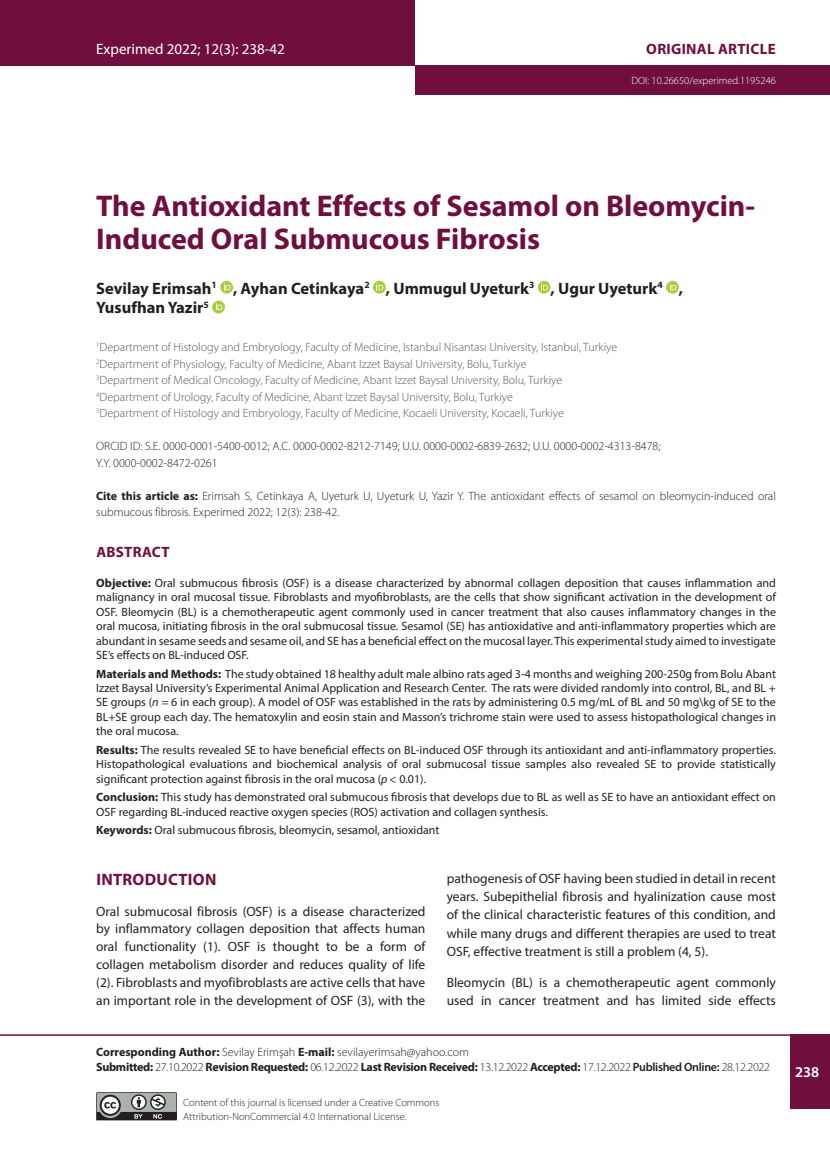
<style>
.page{position:relative;width:830px;height:1149px;background:#fff}
.page>*{position:absolute;margin:0;border:0;box-sizing:border-box;transform-origin:0 0}
.t1{font:700 30px/33px "Myriad Pro";color:#700f3d}
.t2{font:700 16.5px/19.8px "Myriad Pro";color:#231f20}
.t3{font:700 16.5px "Myriad Pro";letter-spacing:.02em;color:#700f3d}
.t4{font:15px "Myriad Pro";color:#fff}
.t5{font:700 15px "Myriad Pro";letter-spacing:.02em;color:#700f3d}
.t6{font:600 15px "Myriad Pro";color:#fff}
.t7{font:13.5px/17.9px "Myriad Pro";color:#231f20;text-align:justify}
.t8{font:12px/14.4px "Myriad Pro";color:#231f20;text-align:justify}
.t9{font:300 12px/16.5px "Myriad Pro";color:#231f20}
.t10{font:300 12px/16.5px "Myriad Pro";color:#57585a}
.t11{font:300 10.5px/14.7px "Myriad Pro";color:#231f20}
.t12{font:300 10.5px "Myriad Pro";color:#fff}
.s1{font-weight:700}
.s2{font-style:italic}
.s3{font-weight:600}
</style>
<div class="page">
<div style="left:0;top:0;width:415px;height:66px;background:#700f3d"></div>
<div style="left:415px;top:66px;width:414px;height:29px;background:#700f3d"></div>
<svg style="left:220px;top:281px;width:13px;height:12px"></svg>
<svg style="left:223px;top:283px;width:7px;height:7px"></svg>
<svg style="left:373px;top:281px;width:12px;height:12px"></svg>
<svg style="left:376px;top:283px;width:7px;height:7px"></svg>
<svg style="left:537px;top:281px;width:13px;height:12px"></svg>
<svg style="left:541px;top:283px;width:6px;height:7px"></svg>
<svg style="left:665px;top:281px;width:13px;height:12px"></svg>
<svg style="left:669px;top:283px;width:7px;height:7px"></svg>
<svg style="left:212px;top:300px;width:13px;height:13px"></svg>
<svg style="left:215px;top:303px;width:7px;height:7px"></svg>
<hr style="left:0;top:1033px;width:829px;height:2px;background:#700f3d">
<div style="left:790px;top:1034px;width:39px;height:74px;background:#700f3d"></div>
<svg style="left:96px;top:1092px;width:81px;height:27px;background:#858784"></svg>
<p class="t4" style="left:96px;top:39px;width:190px">Experimed 2022; 12(3): 238-42</p>
<p class="t5" style="left:646px;top:39px;width:131px">ORIGINAL ARTICLE</p>
<p class="t12" style="left:631px;top:75px;width:146px">DOI: 10.26650/experimed.1195246</p>
<h1 class="t1" style="left:96px;top:188px;width:660px">The Antioxidant Effects of Sesamol on Bleomycin-<br>Induced Oral Submucous Fibrosis</h1>
<h2 class="t2" style="left:96px;top:277px;width:588px">Sevilay Erimsah<sup>1</sup> , Ayhan Cetinkaya<sup>2</sup> , Ummugul Uyeturk<sup>3</sup> , Ugur Uyeturk<sup>4</sup> ,<br>Yusufhan Yazir<sup>5</sup></h2>
<p class="t10" style="left:96px;top:339px;width:522px"><sup>1</sup>Department of Histology and Embryology, Faculty of Medicine, Istanbul Nisantası University, Istanbul, Turkiye <sup>2</sup>Department of Physiology, Faculty of Medicine, Abant Izzet Baysal University, Bolu, Turkiye<br><sup>3</sup>Department of Medical Oncology, Faculty of Medicine, Abant Izzet Baysal University, Bolu, Turkiye <sup>4</sup>Department of Urology, Faculty of Medicine, Abant Izzet Baysal University, Bolu, Turkiye<br><sup>5</sup>Department of Histology and Embryology, Faculty of Medicine, Kocaeli University, Kocaeli, Turkiye</p>
<p class="t9" style="left:96px;top:438px;width:565px">ORCID ID: S.E. 0000-0001-5400-0012; A.C. 0000-0002-8212-7149; U.U. 0000-0002-6839-2632; U.U. 0000-0002-4313-8478;<br>Y.Y. 0000-0002-8472-0261</p>
<p class="t9" style="left:96px;top:487px;width:681px"><span class="s1">Cite this article as:</span> Erimsah S, Cetinkaya A, Uyeturk U, Uyeturk U, Yazir Y. The antioxidant effects of sesamol on bleomycin-induced oral submucous fibrosis. Experimed 2022; 12(3): 238-42.</p>
<p class="t5" style="left:96px;top:542px;width:75px">ABSTRACT</p>
<p class="t8" style="left:96px;top:575px;width:681px"><span class="s1">Objective:</span> Oral submucous fibrosis (OSF) is a disease characterized by abnormal collagen deposition that causes inflammation and malignancy in oral mucosal tissue. Fibroblasts and myofibroblasts, are the cells that show significant activation in the development of OSF. Bleomycin (BL) is a chemotherapeutic agent commonly used in cancer treatment that also causes inflammatory changes in the oral mucosa, initiating fibrosis in the oral submucosal tissue. Sesamol (SE) has antioxidative and anti-inflammatory properties which are abundant in sesame seeds and sesame oil, and SE has a beneficial effect on the mucosal layer. This experimental study aimed to investigate SE’s effects on BL-induced OSF.</p>
<p class="t8" style="left:96px;top:666px;width:681px"><span class="s1">Materials and Methods:</span> The study obtained 18 healthy adult male albino rats aged 3-4 months and weighing 200-250g from Bolu Abant Izzet Baysal University’s Experimental Animal Application and Research Center. The rats were divided randomly into control, BL, and BL + SE groups (<span class="s2">n</span> = 6 in each group). A model of OSF was established in the rats by administering 0.5 mg/mL of BL and 50 mg\kg of SE to the BL+SE group each day. The hematoxylin and eosin stain and Masson’s trichrome stain were used to assess histopathological changes in the oral mucosa.</p>
<p class="t8" style="left:96px;top:742px;width:681px"><span class="s1">Results:</span> The results revealed SE to have beneficial effects on BL-induced OSF through its antioxidant and anti-inflammatory properties.<br>Histopathological evaluations and biochemical analysis of oral submucosal tissue samples also revealed SE to provide statistically significant protection against fibrosis in the oral mucosa (<span class="s2">p</span> &lt; 0.01).</p>
<p class="t8" style="left:96px;top:789px;width:681px"><span class="s1">Conclusion:</span> This study has demonstrated oral submucous fibrosis that develops due to BL as well as SE to have an antioxidant effect on<br>OSF regarding BL-induced reactive oxygen species (ROS) activation and collagen synthesis.</p>
<p class="t8" style="left:96px;top:822px;width:345px"><span class="s1">Keywords:</span> Oral submucous fibrosis, bleomycin, sesamol, antioxidant</p>
<h2 class="t3" style="left:96px;top:868px;width:122px">INTRODUCTION</h2>
<p class="t7" style="left:96px;top:901px;width:330px">Oral submucosal fibrosis (OSF) is a disease characterized by inflammatory collagen deposition that affects human oral functionality (1). OSF is thought to be a form of collagen metabolism disorder and reduces quality of life (2). Fibroblasts and myofibroblasts are active cells that have an important role in the development of OSF (3), with the</p>
<p class="t7" style="left:446px;top:868px;width:330px;line-height:18.3px">pathogenesis of OSF having been studied in detail in recent years. Subepithelial fibrosis and hyalinization cause most of the clinical characteristic features of this condition, and while many drugs and different therapies are used to treat OSF, effective treatment is still a problem (4, 5).</p>
<p class="t7" style="left:446px;top:972px;width:330px;line-height:18.3px">Bleomycin (BL) is a chemotherapeutic agent commonly used in cancer treatment and has limited side effects</p>
<p class="t9" style="left:96px;top:1043px;width:675px;line-height:15.6px"><span class="s1">Corresponding Author:</span> Sevilay Erimşah <span class="s1">E-mail:</span> sevilayerimsah@yahoo.com<br><span class="s1">Submitted:</span> 27.10.2022 <span class="s1">Revision Requested:</span> 06.12.2022 <span class="s1">Last Revision Received:</span> 13.12.2022 <span class="s1">Accepted:</span> 17.12.2022 <span class="s3">Published Online:</span> 28.12.2022</p>
<p class="t11" style="left:183px;top:1094px;width:257px">Content of this journal is licensed under a Creative Commons<br>Attribution-NonCommercial 4.0 International License.</p>
<p class="t6" style="left:794px;top:1062px;width:26px">238</p>
</div>
